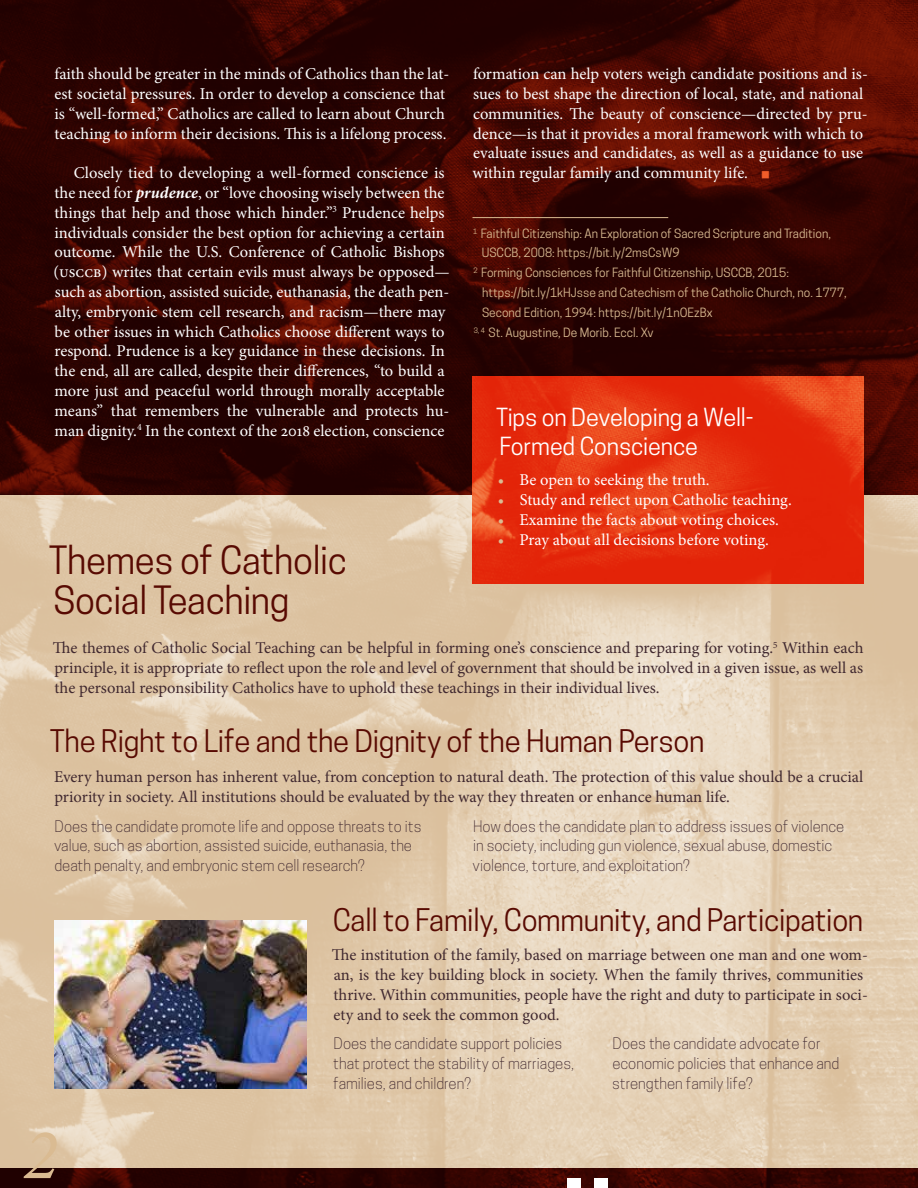
<style>
.page{position:relative;width:918px;height:1188px;background:#fff}
.page>*{position:absolute;margin:0;border:0;box-sizing:border-box;transform-origin:0 0}
.t1{font:italic 72px "Minion Pro";color:#dabb92}
.t2{font:36.6px/39.6px "Cooper Hewitt";letter-spacing:-.01em;color:#580a02}
.t3{font:29.25px "Cooper Hewitt";letter-spacing:-.01em;color:#580a02}
.t4{font:23.4px/29.7px "Cooper Hewitt";letter-spacing:-.005em;color:#fff}
.t5{font:16.5px/19.8px "Minion Pro";color:#fff}
.t6{font:16.5px/19.8px "Minion Pro";color:#40282f}
.t7{font:300 15px/19.8px "Cooper Hewitt";color:#40282f}
.t8{font:12px "Cooper Hewitt";color:#dabb92}
.s1{font-weight:700;font-style:italic}
.s2{font-size:24.75px;color:#f05c29}
.s3{color:#dabb92}
</style>
<div class="page">
<img style="left:0;top:0;width:918px;height:1188px">
<hr style="left:472px;top:217px;width:196px;height:1px;background:#dabb92">
<img style="left:54px;top:921px;width:252px;height:168px">
<div style="left:567px;top:1178px;width:13px;height:10px;background:#fff"></div>
<div style="left:594px;top:1178px;width:14px;height:10px;background:#fff"></div>
<p class="t5" style="left:54px;top:64px;width:396px">faith should be greater in the minds of Catholics than the lat&shy;est societal pressures. In order to develop a conscience that is “well-formed,” Catholics are called to learn about Church teaching to inform their decisions. This is a lifelong process.</p>
<p class="t5" style="left:54px;top:163px;width:398px;text-indent:20px">Closely tied to developing a well-formed conscience is the need for <span class="s1">prudence</span>, or “love choosing wisely between the things that help and those which hinder.”<sup>3</sup> Prudence helps individuals consider the best option for achieving a certain outcome. While the U.S. Conference of Catholic Bishops (USCCB) writes that certain evils must always be opposed— such as abortion, assisted suicide, euthanasia, the death pen&shy;alty, embryonic stem cell research, and racism—there may be other issues in which Catholics choose different ways to respond. Prudence is a key guidance in these decisions. In the end, all are called, despite their differences, “to build a more just and peaceful world through morally acceptable means” that remembers the vulnerable and protects hu&shy;man dignity.<sup>4</sup> In the context of the 2018 election, conscience</p>
<p class="t5" style="left:472px;top:64px;width:397px">formation can help voters weigh candidate positions and is&shy;sues to best shape the direction of local, state, and national communities. The beauty of conscience—directed by pru&shy;dence—is that it provides a moral framework with which to evaluate issues and candidates, as well as a guidance to use within regular family and community life. <span class="s2">■</span></p>
<p class="t8" style="left:473px;top:226px;width:359px"><sup>1</sup> Faithful Citizenship: An Exploration of Sacred Scripture and Tradition,</p>
<p class="t8" style="left:482px;top:246px;width:200px">USCCB, 2008: https://bit.ly/2msCsW9</p>
<p class="t8" style="left:474px;top:266px;width:317px"><sup>2</sup> Forming Consciences for Faithful Citizenship, USCCB, 2015:</p>
<p class="t8" style="left:482px;top:285px;width:366px">https://bit.ly/1kHJsse and Catechism of the Catholic Church, no. 1777,</p>
<p class="t8" style="left:482px;top:305px;width:232px">Second Edition, 1994: https://bit.ly/1nOEzBx</p>
<p class="t8" style="left:474px;top:325px;width:181px"><sup>3,</sup> <sup>4</sup> St. Augustine, De Morib. Eccl. Xv</p>
<h3 class="t4" style="left:496px;top:402px;width:259px">Tips on Developing a Well-<br>Formed Conscience</h3>
<p class="t5" style="left:498px;top:470px;width:213px"><span class="s3">•</span> Be open to seeking the truth.</p>
<p class="t5" style="left:498px;top:490px;width:296px"><span class="s3">•</span> Study and reflect upon Catholic teaching.</p>
<p class="t5" style="left:498px;top:510px;width:283px"><span class="s3">•</span> Examine the facts about voting choices.</p>
<p class="t5" style="left:498px;top:529px;width:273px"><span class="s3">•</span> Pray about all decisions before voting.</p>
<h2 class="t2" style="left:49px;top:541px;width:300px">Themes of Catholic<br>Social Teaching</h2>
<p class="t6" style="left:53px;top:638px;width:812px;text-align:justify">The themes of Catholic Social Teaching can be helpful in forming one’s conscience and preparing for voting.<sup>5</sup> Within each principle, it is appropriate to reflect upon the role and level of government that should be involved in a given issue, as well as the personal responsibility Catholics have to uphold these teachings in their individual lives.</p>
<h3 class="t3" style="left:50px;top:724px;width:656px">The Right to Life and the Dignity of the Human Person</h3>
<p class="t6" style="left:54px;top:767px;width:811px">Every human person has inherent value, from conception to natural death. The protection of this value should be a crucial priority in society. All institutions should be evaluated by the way they threaten or enhance human life.</p>
<p class="t7" style="left:54px;top:816px;width:369px">Does the candidate promote life and oppose threats to its value, such as abortion, assisted suicide, euthanasia, the death penalty, and embryonic stem cell research?</p>
<p class="t7" style="left:473px;top:816px;width:373px">How does the candidate plan to address issues of violence in society, including gun violence, sexual abuse, domestic violence, torture, and exploitation?</p>
<h1 class="t1" style="left:24px;top:1106px;width:35px">2</h1>
<h3 class="t3" style="left:333px;top:902px;width:532px">Call to Family, Community, and Participation</h3>
<p class="t6" style="left:332px;top:945px;width:538px">The institution of the family, based on marriage between one man and one wom&shy;an, is the key building block in society. When the family thrives, communities thrive. Within communities, people have the right and duty to participate in soci&shy;ety and to seek the common good.</p>
<p class="t7" style="left:333px;top:1034px;width:242px">Does the candidate support policies that protect the stability of marriages, families, and children?</p>
<p class="t7" style="left:612px;top:1034px;width:229px">Does the candidate advocate for economic policies that enhance and strengthen family life?</p>
</div>
